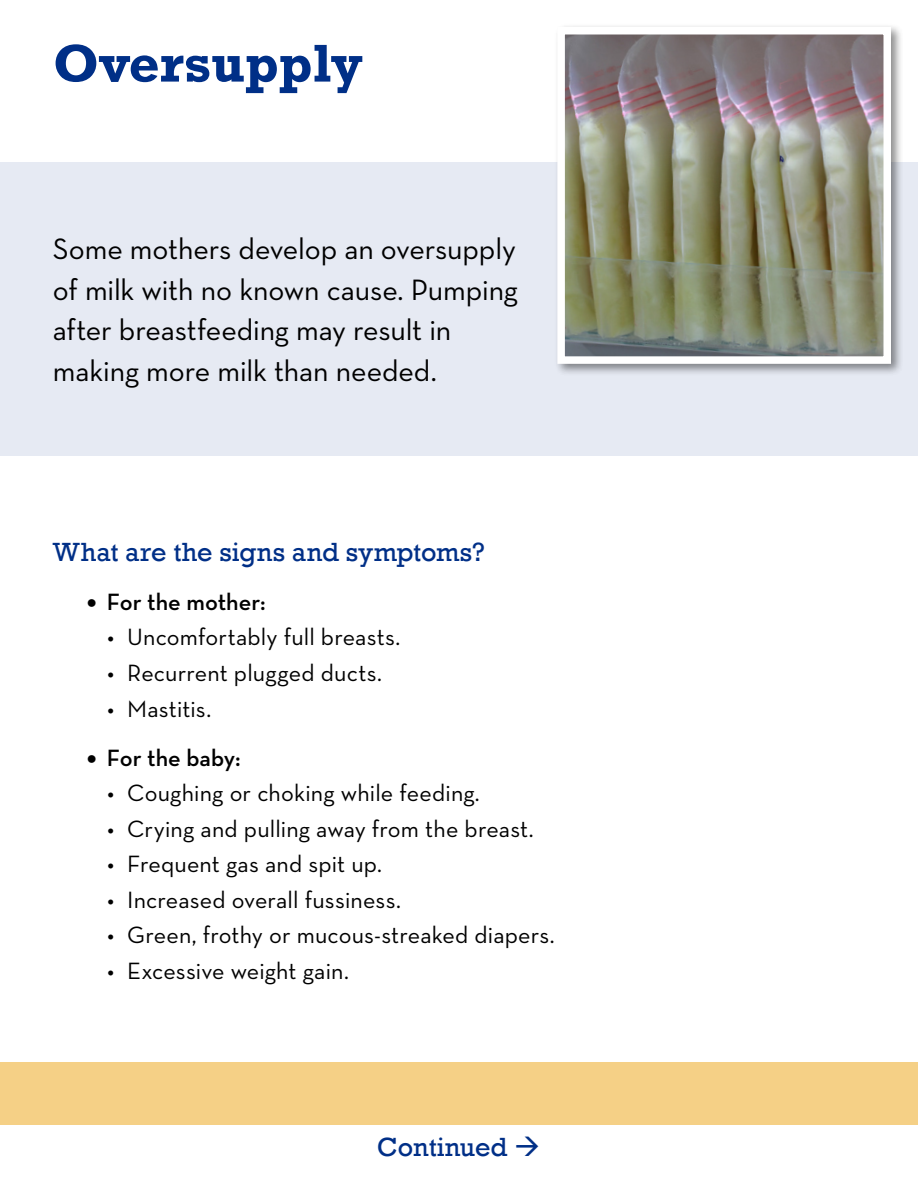
<style>
.page{position:relative;width:918px;height:1188px;background:#fff}
.page>*{position:absolute;margin:0;border:0;box-sizing:border-box;transform-origin:0 0}
.t1{font:700 54px "Rockwell";color:#002f87}
.Info_Text{font:30px/40.5px "Neutraface Text";letter-spacing:-.005em;color:#000}
.Paragraph_headers{font:27px "Rockwell";color:#002f87}
.t2{font:24px "Neutraface Text";letter-spacing:.005em;color:#000}
.t3{font:600 24px "Neutraface Text";color:#000}
.s1{font-weight:700;font-size:36px}
.s2{font-weight:600;font-size:36px}
</style>
<div class="page">
<div style="left:0;top:162px;width:918px;height:294px;background:#e6eaf3"></div>
<div style="left:0;top:1063px;width:918px;height:62px;background:#f5d086"></div>
<div style="left:554px;top:24px;width:350px;height:353px;background:#000;opacity:.45"></div>
<img style="left:554px;top:24px;width:341px;height:344px">
<p class="t1" style="left:53px;top:31px;width:312px">Oversupply</p>
<p class="Info_Text" style="left:53px;top:228px;width:467px">Some mothers develop an oversupply of milk with no known cause. Pumping after breastfeeding may result in making more milk than needed.</p>
<p class="Paragraph_headers" style="left:53px;top:536px;width:434px">What are the signs and symptoms?</p>
<p class="t3" style="left:87px;top:587px;width:181px"><span class="s1">•</span> For the mother:</p>
<p class="t2" style="left:107px;top:622px;width:295px"><span class="s2">¬</span> Uncomfortably full breasts.</p>
<p class="t2" style="left:107px;top:658px;width:277px"><span class="s2">¬</span> Recurrent plugged ducts.</p>
<p class="t2" style="left:107px;top:693px;width:106px"><span class="s2">¬</span> Mastitis.</p>
<p class="t3" style="left:87px;top:742px;width:156px"><span class="s1">•</span> For the baby:</p>
<p class="t2" style="left:107px;top:778px;width:374px"><span class="s2">¬</span> Coughing or choking while feeding.</p>
<p class="t2" style="left:107px;top:814px;width:428px"><span class="s2">¬</span> Crying and pulling away from the breast.</p>
<p class="t2" style="left:107px;top:849px;width:277px"><span class="s2">¬</span> Frequent gas and spit up.</p>
<p class="t2" style="left:107px;top:885px;width:296px"><span class="s2">¬</span> Increased overall fussiness.</p>
<p class="t2" style="left:107px;top:920px;width:449px"><span class="s2">¬</span> Green, frothy or mucous-streaked diapers.</p>
<p class="t2" style="left:107px;top:956px;width:243px"><span class="s2">¬</span> Excessive weight gain.</p>
<p class="Paragraph_headers" style="left:377px;top:1132px;width:165px">Continued →</p>
</div>
